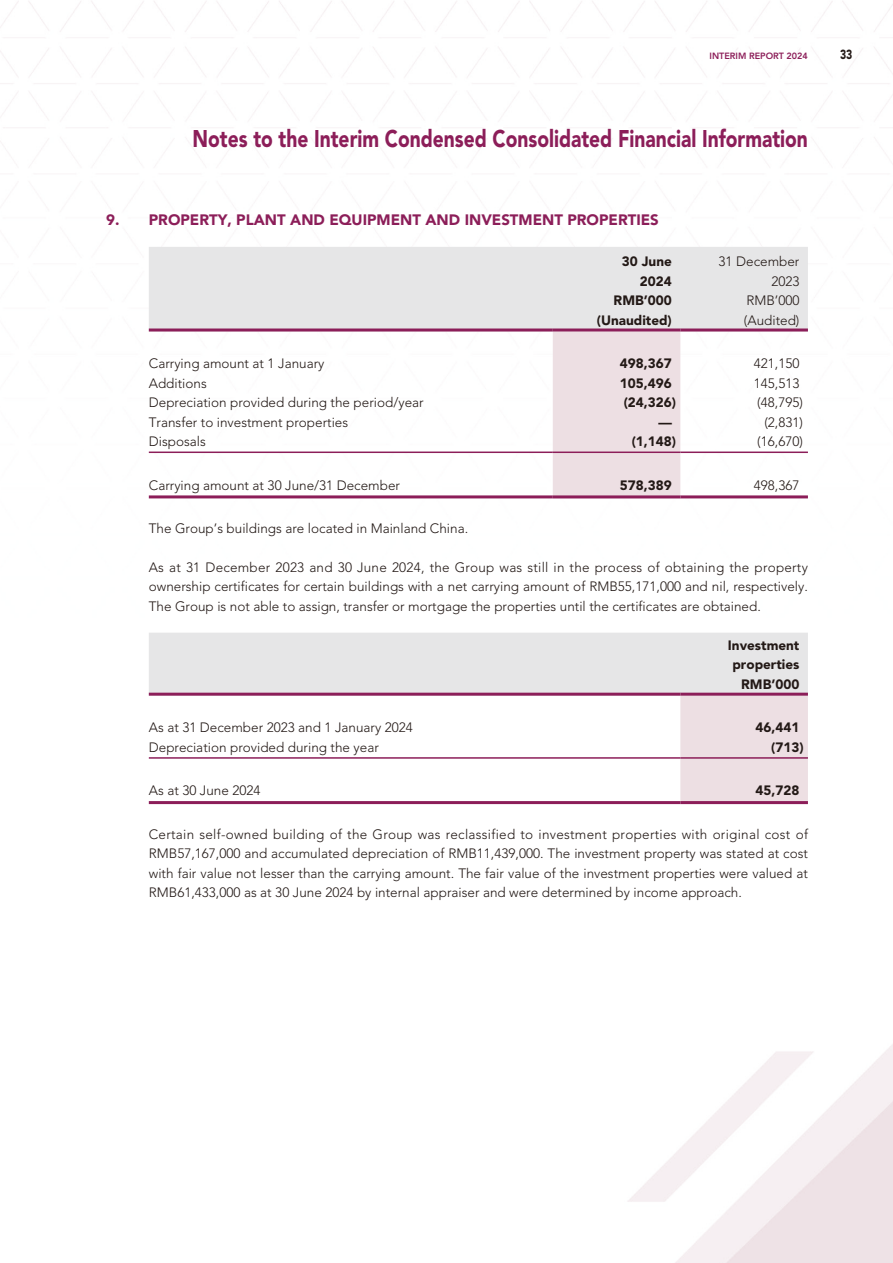
<style>
.page{position:relative;width:893px;height:1263px;background:#fff}
.page>*{position:absolute;margin:0;border:0;box-sizing:border-box;transform-origin:0 0}
.t1{font:900 24px "Avenir LT Std";color:#8c1e59;scale:.8 1}
.t2{font:900 15px "Avenir LT Std";color:#8c1e59}
.t3{font:300 13.5px/19.5px "Avenir LT Std";color:#231916;text-align:justify}
.t4{font:900 13.5px/19.5px "Avenir LT Std";color:#231916;text-align:right}
.t5{font:900 13.2px "Avenir LT Std";color:#231916;scale:.8 1}
.t6{font:800 9px "Avenir LT Std";color:#8c1e59}
</style>
<div class="page">
<div style="left:149px;top:247px;width:659px;height:81px;background:#e6e6e7"></div>
<div style="left:553px;top:331px;width:127px;height:164px;background:#eddfe3"></div>
<hr style="left:149px;top:328px;width:404px;height:3px;background:#8c1e59">
<hr style="left:553px;top:328px;width:127px;height:3px;background:#8c1e59">
<hr style="left:680px;top:328px;width:128px;height:3px;background:#8c1e59">
<hr style="left:149px;top:451px;width:404px;height:2px;background:#8c1e59">
<hr style="left:553px;top:451px;width:127px;height:2px;background:#8c1e59">
<hr style="left:680px;top:451px;width:128px;height:2px;background:#8c1e59">
<hr style="left:149px;top:495px;width:404px;height:3px;background:#8c1e59">
<hr style="left:553px;top:495px;width:127px;height:3px;background:#8c1e59">
<hr style="left:680px;top:495px;width:128px;height:3px;background:#8c1e59">
<svg style="left:149px;top:633px;width:659px;height:168px"></svg>
<hr style="left:149px;top:693px;width:531px;height:3px;background:#8c1e59">
<hr style="left:680px;top:693px;width:128px;height:3px;background:#8c1e59">
<hr style="left:149px;top:757px;width:531px;height:2px;background:#8c1e59">
<hr style="left:680px;top:757px;width:128px;height:2px;background:#8c1e59">
<hr style="left:149px;top:801px;width:531px;height:3px;background:#8c1e59">
<hr style="left:680px;top:801px;width:128px;height:3px;background:#8c1e59">
<p class="t6" style="left:710px;top:51px;width:100px">INTERIM REPORT 2024</p>
<p class="t5" style="left:840px;top:48px;width:17px">33</p>
<h1 class="t1" style="left:193px;top:128px;width:771px">Notes to the Interim Condensed Consolidated Financial Information</h1>
<p class="t2" style="left:106px;top:213px;width:554px">9. PROPERTY, PLANT AND EQUIPMENT AND INVESTMENT PROPERTIES</p>
<p class="t4" style="left:622px;top:252px;width:51px">30 June</p>
<p class="t3" style="left:719px;top:252px;width:82px">31 December</p>
<p class="t4" style="left:640px;top:272px;width:33px">2024</p>
<p class="t3" style="left:771px;top:272px;width:30px">2023</p>
<p class="t4" style="left:614px;top:291px;width:60px">RMB’000</p>
<p class="t3" style="left:746px;top:291px;width:55px">RMB’000</p>
<p class="t4" style="left:597px;top:311px;width:76px">(Unaudited)</p>
<p class="t3" style="left:744px;top:311px;width:57px">(Audited)</p>
<p class="t3" style="left:149px;top:354px;width:177px">Carrying amount at 1 January</p>
<p class="t4" style="left:620px;top:354px;width:53px">498,367</p>
<p class="t3" style="left:754px;top:354px;width:47px">421,150</p>
<p class="t3" style="left:149px;top:374px;width:59px">Additions</p>
<p class="t4" style="left:620px;top:374px;width:53px">105,496</p>
<p class="t3" style="left:754px;top:374px;width:47px">145,513</p>
<p class="t3" style="left:149px;top:393px;width:276px">Depreciation provided during the period/year</p>
<p class="t4" style="left:624px;top:393px;width:54px">(24,326)</p>
<p class="t3" style="left:757px;top:393px;width:47px">(48,795)</p>
<p class="t3" style="left:149px;top:413px;width:201px">Transfer to investment properties</p>
<p class="t4" style="left:658px;top:413px;width:15px">—</p>
<p class="t3" style="left:764px;top:413px;width:40px">(2,831)</p>
<p class="t3" style="left:149px;top:432px;width:59px">Disposals</p>
<p class="t4" style="left:632px;top:432px;width:46px">(1,148)</p>
<p class="t3" style="left:757px;top:432px;width:47px">(16,670)</p>
<p class="t3" style="left:149px;top:476px;width:253px">Carrying amount at 30 June/31 December</p>
<p class="t4" style="left:620px;top:476px;width:53px">578,389</p>
<p class="t3" style="left:754px;top:476px;width:47px">498,367</p>
<p class="t3" style="left:149px;top:519px;width:321px">The Group’s buildings are located in Mainland China.</p>
<p class="t3" style="left:149px;top:558px;width:661px">As at 31 December 2023 and 30 June 2024, the Group was still in the process of obtaining the property ownership certificates for certain buildings with a net carrying amount of RMB55,171,000 and nil, respectively.<br>The Group is not able to assign, transfer or mortgage the properties until the certificates are obtained.</p>
<p class="t4" style="left:728px;top:636px;width:73px">Investment properties<br>RMB’000</p>
<p class="t3" style="left:149px;top:719px;width:266px">As at 31 December 2023 and 1 January 2024</p>
<p class="t4" style="left:755px;top:718px;width:45px">46,441</p>
<p class="t3" style="left:149px;top:738px;width:232px">Depreciation provided during the year</p>
<p class="t4" style="left:771px;top:738px;width:34px">(713)</p>
<p class="t3" style="left:149px;top:782px;width:113px">As at 30 June 2024</p>
<p class="t4" style="left:755px;top:782px;width:45px">45,728</p>
<p class="t3" style="left:149px;top:825px;width:661px">Certain self-owned building of the Group was reclassified to investment properties with original cost of RMB57,167,000 and accumulated depreciation of RMB11,439,000. The investment property was stated at cost with fair value not lesser than the carrying amount. The fair value of the investment properties were valued at RMB61,433,000 as at 30 June 2024 by internal appraiser and were determined by income approach.</p>
</div>
